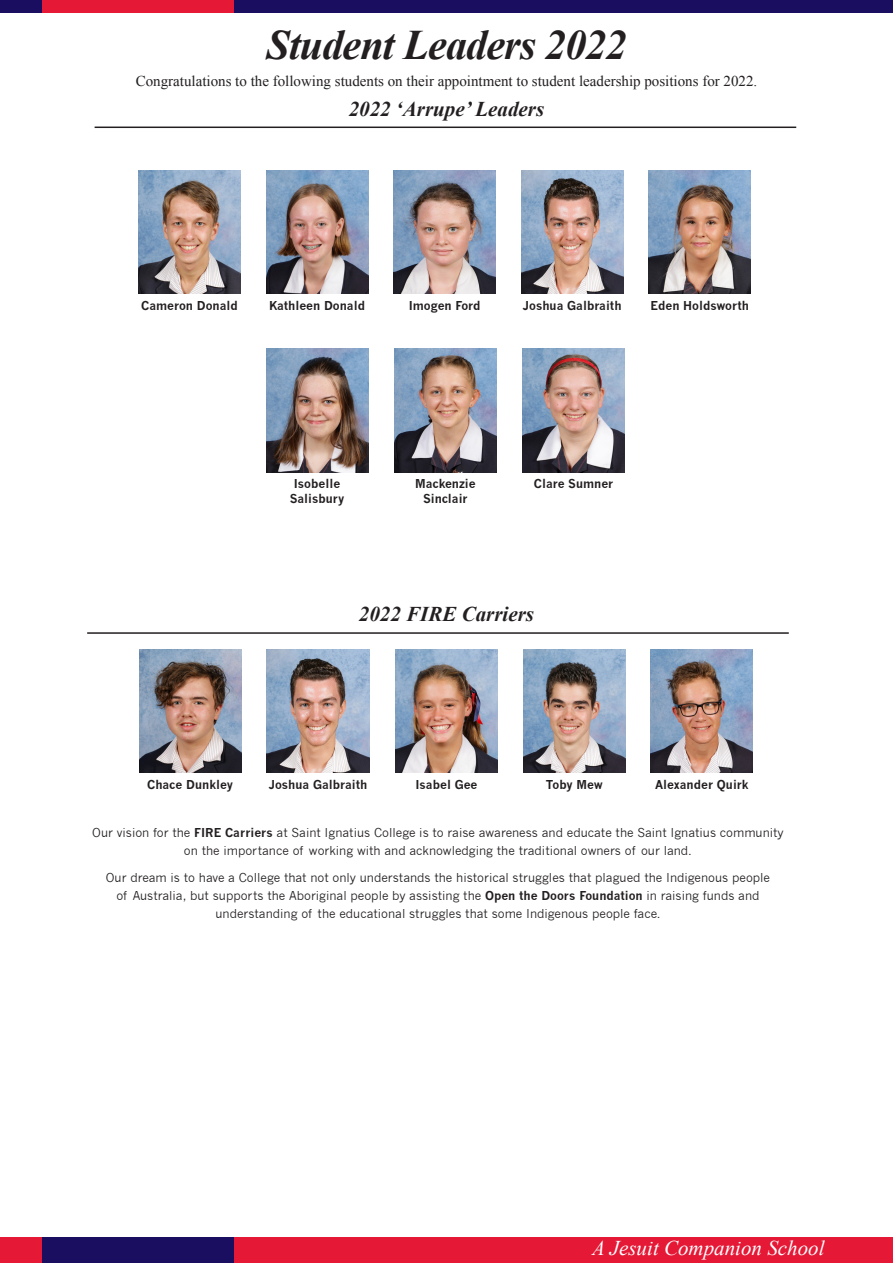
<style>
.page{position:relative;width:893px;height:1263px;background:#fff}
.page>*{position:absolute;margin:0;border:0;box-sizing:border-box;transform-origin:0 0}
.t1{font:italic 700 42px "Times New Roman";letter-spacing:-.02em;color:#231f20}
.t2{font:italic 700 21px "Times New Roman";color:#231f20}
.t3{font:italic 21px "Times New Roman";color:#fff}
.t4{font:15px "Times New Roman";color:#231f20}
.t5{font:12px/18px "News Gothic";color:#231f20;text-align:center}
.t6{font:700 12px/15px "News Gothic";color:#231f20;text-align:center}
.s1{font-weight:700}
</style>
<div class="page">
<div style="left:0;top:1237px;width:893px;height:26px;background:#e51836"></div>
<div style="left:43px;top:1237px;width:191px;height:26px;background:#1a0e60"></div>
<div style="left:0;top:0;width:893px;height:13px;background:#1a0e60"></div>
<div style="left:43px;top:0;width:191px;height:13px;background:#e51836"></div>
<hr style="left:87px;top:632px;width:702px;height:2px;background:#231f20">
<img style="left:139px;top:650px;width:102px;height:123px">
<img style="left:523px;top:650px;width:102px;height:123px">
<img style="left:651px;top:650px;width:102px;height:123px">
<img style="left:138px;top:170px;width:103px;height:123px">
<img style="left:266px;top:170px;width:102px;height:123px">
<img style="left:394px;top:170px;width:102px;height:123px">
<img style="left:521px;top:170px;width:102px;height:123px">
<hr style="left:95px;top:127px;width:701px;height:1px;background:#231f20">
<img style="left:649px;top:170px;width:102px;height:123px">
<img style="left:266px;top:349px;width:102px;height:123px">
<img style="left:523px;top:349px;width:102px;height:123px">
<img style="left:394px;top:349px;width:102px;height:123px">
<img style="left:267px;top:650px;width:102px;height:123px">
<img style="left:395px;top:650px;width:102px;height:123px">
<p class="t1" style="left:267px;top:15px;width:361px">Student Leaders 2022</p>
<p class="t4" style="left:136px;top:71px;width:623px">Congratulations to the following students on their appointment to student leadership positions for 2022.</p>
<p class="t2" style="left:349px;top:94px;width:197px">2022 ‘Arrupe’ Leaders</p>
<p class="t6" style="left:141px;top:298px;width:98px">Cameron Donald</p>
<p class="t6" style="left:269px;top:298px;width:98px">Kathleen Donald</p>
<p class="t6" style="left:409px;top:298px;width:73px">Imogen Ford</p>
<p class="t6" style="left:523px;top:298px;width:100px">Joshua Galbraith</p>
<p class="t6" style="left:650px;top:298px;width:100px">Eden Holdsworth</p>
<p class="t6" style="left:290px;top:476px;width:56px">Isobelle<br>Salisbury</p>
<p class="t6" style="left:415px;top:476px;width:62px">Mackenzie</p>
<p class="t6" style="left:534px;top:476px;width:81px">Clare Sumner</p>
<p class="t6" style="left:423px;top:491px;width:46px">Sinclair</p>
<p class="t2" style="left:359px;top:599px;width:177px">2022 FIRE Carriers</p>
<p class="t6" style="left:147px;top:777px;width:88px">Chace Dunkley</p>
<p class="t6" style="left:546px;top:777px;width:58px">Toby Mew</p>
<p class="t6" style="left:655px;top:777px;width:95px">Alexander Quirk</p>
<p class="t6" style="left:269px;top:777px;width:100px">Joshua Galbraith</p>
<p class="t6" style="left:415px;top:777px;width:64px">Isabel Gee</p>
<p class="t5" style="left:92px;top:824px;width:693px">Our vision for the <span class="s1">FIRE Carriers</span> at Saint Ignatius College is to raise awareness and educate the Saint Ignatius community on the importance of working with and acknowledging the traditional owners of our land.</p>
<p class="t5" style="left:106px;top:868px;width:666px">Our dream is to have a College that not only understands the historical struggles that plagued the Indigenous people of Australia, but supports the Aboriginal people by assisting the <span class="s1">Open the Doors Foundation</span> in raising funds and understanding of the educational struggles that some Indigenous people face.</p>
<p class="t3" style="left:592px;top:1234px;width:234px">A Jesuit Companion School</p>
</div>
